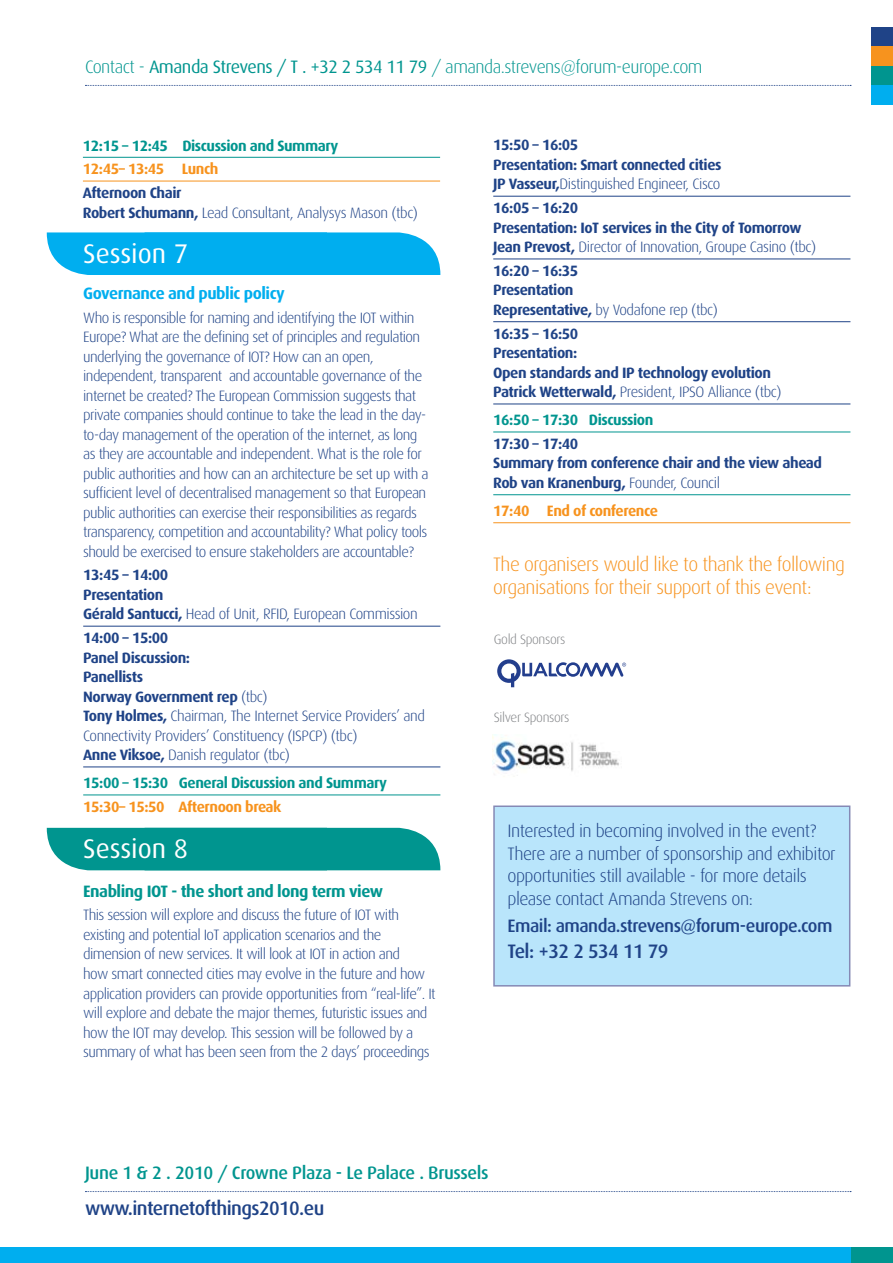
<style>
.page{position:relative;width:893px;height:1263px;background:#fff}
.page>*{position:absolute;margin:0;border:0;box-sizing:border-box;transform-origin:0 0}
.t1{font:27px "Dax";color:#fff}
.t2{font:300 19.5px/22.5px "Dax";letter-spacing:-.03em;color:#f7931e}
.t3{font:500 19.5px "Dax";letter-spacing:-.03em;color:#1f4387}
.t4{font:300 18px/22.5px "Dax";letter-spacing:-.03em;color:#1f4387}
.t5{font:300 18px "Dax";letter-spacing:-.03em;color:#00958f}
.t6{font:500 18px "Dax";letter-spacing:-.02em;color:#00958f}
.t7{font:500 18px "Dax";letter-spacing:-.03em;color:#1f4387}
.t8{font:700 16.5px "Dax";letter-spacing:-.03em;color:#00958f}
.t9{font:700 16.5px "Dax";letter-spacing:-.03em;color:#00aeef}
.t10{font:300 15px/19.5px "Dax";letter-spacing:-.04em;color:#1f4387}
.t11{font:700 15px/19.5px "Dax";letter-spacing:-.03em;color:#1f4387}
.t12{font:700 15px "Dax";letter-spacing:-.03em;color:#00958f}
.t13{font:700 15px "Dax";letter-spacing:-.03em;color:#f7931e}
.t14{font:300 13.5px "Dax";letter-spacing:-.03em;color:#808285}
.s1{font-weight:400}
.s2{font-weight:700}
.s3{font-weight:300}
</style>
<div class="page">
<div style="left:872px;top:27px;width:21px;height:20px;background:#1f4387"></div>
<div style="left:872px;top:47px;width:21px;height:19px;background:#f7931e"></div>
<div style="left:872px;top:66px;width:21px;height:20px;background:#00958f"></div>
<div style="left:872px;top:86px;width:21px;height:19px;background:#00aeef"></div>
<div style="left:850px;top:1247px;width:43px;height:16px;background:#00958f"></div>
<div style="left:0;top:1247px;width:850px;height:16px;background:#00aeef"></div>
<svg style="left:85px;top:85px;width:766px;height:1px"></svg>
<svg style="left:85px;top:1191px;width:766px;height:1px"></svg>
<hr style="left:83px;top:157px;width:357px;height:1px;background:#00958f">
<hr style="left:83px;top:181px;width:357px;height:1px;background:#f7931e">
<div style="left:47px;top:232px;width:393px;height:43px;background:#00aeef"></div>
<hr style="left:83px;top:626px;width:357px;height:1px;background:#1f4387">
<hr style="left:83px;top:766px;width:357px;height:1px;background:#1f4387">
<hr style="left:83px;top:794px;width:357px;height:1px;background:#00958f">
<div style="left:47px;top:828px;width:393px;height:42px;background:#00958f"></div>
<hr style="left:493px;top:196px;width:357px;height:1px;background:#1f4387">
<hr style="left:493px;top:259px;width:357px;height:1px;background:#1f4387">
<hr style="left:493px;top:321px;width:357px;height:1px;background:#1f4387">
<hr style="left:493px;top:404px;width:357px;height:1px;background:#1f4387">
<hr style="left:493px;top:432px;width:357px;height:1px;background:#00958f">
<hr style="left:493px;top:494px;width:357px;height:1px;background:#00958f">
<hr style="left:493px;top:522px;width:357px;height:1px;background:#f7931e">
<div style="left:493px;top:805px;width:357px;height:181px;background:#b9e5fb;border:2px solid #8589b5"></div>
<svg style="left:497px;top:659px;width:129px;height:28px"></svg>
<img style="left:492px;top:734px;width:127px;height:38px">
<p class="t5" style="left:85px;top:56px;width:619px">Contact - <span class="s1">Amanda Strevens / T . +32 2 534 11 79</span> / amanda.strevens@forum-europe.com</p>
<p class="t12" style="left:83px;top:137px;width:257px">12:15 – 12:45 Discussion and Summary</p>
<p class="t13" style="left:83px;top:161px;width:137px">12:45– 13:45 Lunch</p>
<p class="t10" style="left:83px;top:183px;width:337px"><span class="s2">Afternoon Chair<br>Robert Schumann,</span> Lead Consultant, Analysys Mason (tbc)</p>
<h1 class="t1" style="left:83px;top:238px;width:106px">Session 7</h1>
<p class="t9" style="left:83px;top:284px;width:203px">Governance and public policy</p>
<p class="t10" style="left:83px;top:308px;width:347px">Who is responsible for naming and identifying the IOT within Europe? What are the defining set of principles and regulation underlying the governance of IOT? How can an open, independent, transparent and accountable governance of the internet be created? The European Commission suggests that private companies should continue to take the lead in the day&shy;to-day management of the operation of the internet, as long as they are accountable and independent. What is the role for public authorities and how can an architecture be set up with a sufficient level of decentralised management so that European public authorities can exercise their responsibilities as regards transparency, competition and accountability? What policy tools should be exercised to ensure stakeholders are accountable?</p>
<p class="t11" style="left:83px;top:565px;width:336px">13:45 – 14:00<br>Presentation<br>Gérald Santucci, <span class="s3">Head of Unit, RFID, European Commission</span></p>
<p class="t10" style="left:83px;top:628px;width:343px"><span class="s2">14:00 – 15:00<br>Panel Discussion:<br>Panellists<br>Norway Government rep</span> (tbc)<br><span class="s2">Tony Holmes,</span> Chairman, The Internet Service Providers’ and<br>Connectivity Providers’ Constituency (ISPCP) (tbc)<br><span class="s2">Anne Viksoe,</span> Danish regulator (tbc)</p>
<p class="t12" style="left:83px;top:774px;width:305px">15:00 – 15:30 General Discussion and Summary</p>
<p class="t13" style="left:83px;top:798px;width:200px">15:30– 15:50 Afternoon break</p>
<h1 class="t1" style="left:83px;top:834px;width:106px">Session 8</h1>
<p class="t8" style="left:83px;top:882px;width:301px">Enabling IOT - the short and long term view</p>
<p class="t10" style="left:83px;top:906px;width:354px">This session will explore and discuss the future of IOT with existing and potential IoT application scenarios and the dimension of new services. It will look at IOT in action and<br>how smart connected cities may evolve in the future and how application providers can provide opportunities from “real-life”. It will explore and debate the major themes, futuristic issues and how the IOT may develop. This session will be followed by a summary of what has been seen from the 2 days’ proceedings</p>
<p class="t11" style="left:493px;top:136px;width:230px">15:50 – 16:05<br>Presentation: Smart connected cities<br>JP Vasseur,<span class="s3">Distinguished Engineer, Cisco</span></p>
<p class="t11" style="left:493px;top:198px;width:325px">16:05 – 16:20<br>Presentation: IoT services in the City of Tomorrow<br>Jean Prevost, <span class="s3">Director of Innovation, Groupe Casino (tbc)</span></p>
<p class="t11" style="left:493px;top:261px;width:226px">16:20 – 16:35<br>Presentation<br>Representative, <span class="s3">by Vodafone rep (tbc)</span></p>
<p class="t11" style="left:493px;top:324px;width:290px">16:35 – 16:50<br>Presentation:<br>Open standards and IP technology evolution<br>Patrick Wetterwald, <span class="s3">President, IPSO Alliance (tbc)</span></p>
<p class="t12" style="left:493px;top:412px;width:162px">16:50 – 17:30 Discussion</p>
<p class="t11" style="left:493px;top:434px;width:330px">17:30 – 17:40<br>Summary from conference chair and the view ahead<br>Rob van Kranenburg, <span class="s3">Founder, Council</span></p>
<p class="t13" style="left:493px;top:502px;width:166px">17:40 End of conference</p>
<h2 class="t2" style="left:493px;top:554px;width:353px">The organisers would like to thank the following organisations for their support of this event:</h2>
<p class="t14" style="left:494px;top:632px;width:73px">Gold Sponsors</p>
<p class="t14" style="left:494px;top:710px;width:77px">Silver Sponsors</p>
<p class="t4" style="left:508px;top:820px;width:330px">Interested in becoming involved in the event?<br>There are a number of sponsorship and exhibitor opportunities still available - for more details please contact Amanda Strevens on:</p>
<p class="t7" style="left:508px;top:915px;width:326px">Email: amanda.strevens@forum-europe.com</p>
<h2 class="t3" style="left:508px;top:941px;width:163px">Tel: +32 2 534 11 79</h2>
<p class="t6" style="left:85px;top:1162px;width:405px">June 1 &amp; 2 . 2010 / Crowne Plaza - Le Palace . Brussels</p>
<h2 class="t3" style="left:85px;top:1197px;width:241px">www.internetofthings2010.eu</h2>
</div>
